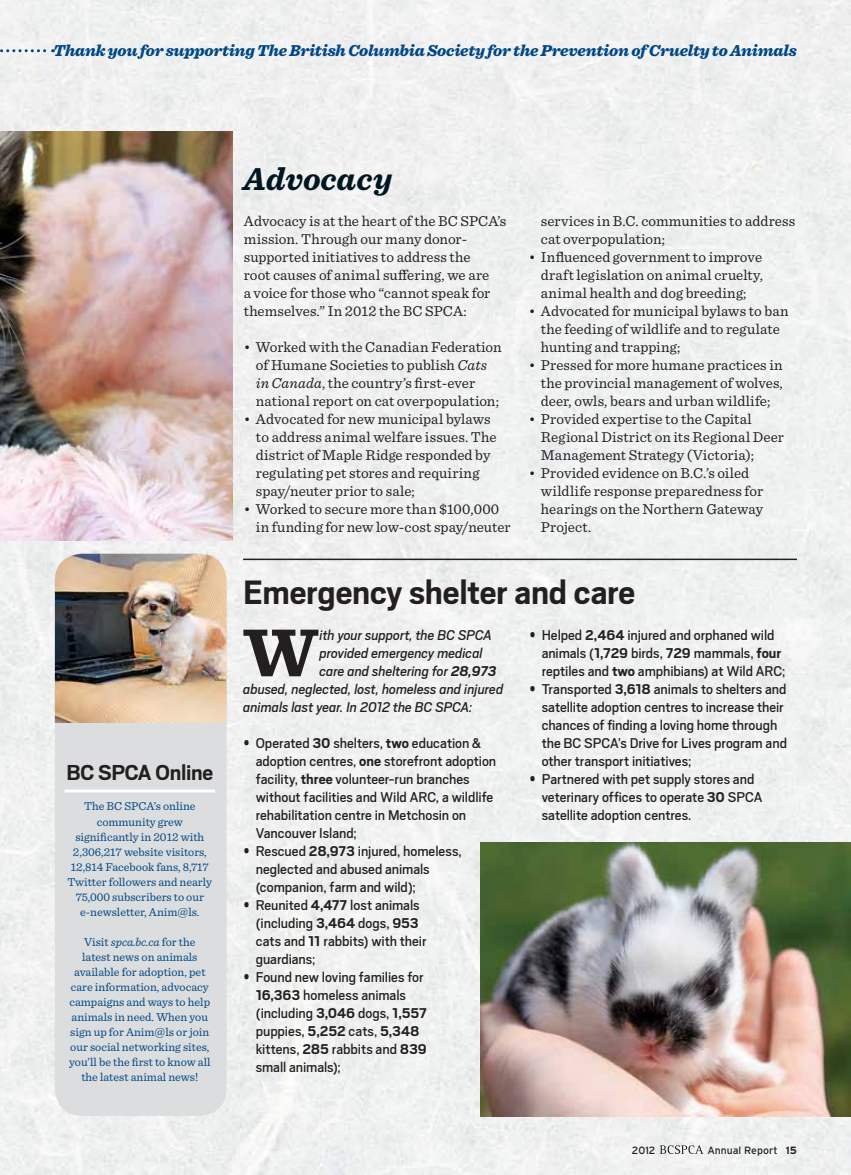
<style>
.page{position:relative;width:851px;height:1175px;background:#fff}
.page>*{position:absolute;margin:0;border:0;box-sizing:border-box;transform-origin:0 0}
.t1{font:700 70.5px "Sentinel";color:#231f20}
.t2{font:700 37.5px "Scout";letter-spacing:-.005em;color:#231f20}
.t3{font:italic 700 33px "Sentinel";letter-spacing:-.005em;color:#001722}
.t4{font:700 24px "Scout";letter-spacing:-.01em;color:#231f20}
.t5{font:italic 900 16.5px "Sentinel";letter-spacing:-.015em;color:#004785}
.t6{font:15.75px/18px "Scout";letter-spacing:-.005em;color:#231f20}
.t7{font:italic 15.75px "Scout";letter-spacing:-.005em;color:#231f20}
.t8{font:15px/18px "Sentinel";letter-spacing:.005em;color:#231f20}
.t9{font:12px/15px "Sentinel";color:#004785;text-align:center}
.t10{font:10.5px "Interstate";color:#231f20}
.s1{font-style:italic}
.s2{font-weight:700}
</style>
<div class="page">
<div style="left:0;top:0;width:850px;height:1174px;background:#eff1f1"></div>
<img style="left:0;top:131px;width:233px;height:409px">
<img style="left:481px;top:842px;width:369px;height:274px">
<svg style="left:659px;top:1145px;width:44px;height:8px"></svg>
<hr style="left:243px;top:558px;width:553px;height:2px;background:#231f20">
<div style="left:55px;top:554px;width:172px;height:561px;background:#dcddde;border-radius:27px"></div>
<img style="left:55px;top:554px;width:171px;height:169px">
<hr style="left:64px;top:789px;width:151px;height:3px;background:#fff">
<svg style="left:0;top:49px;width:53px;height:3px"></svg>
<p class="t5" style="left:53px;top:37px;width:745px">Thank you for supporting The British Columbia Society for the Prevention of Cruelty to Animals</p>
<p class="t3" style="left:243px;top:153px;width:150px">Advocacy</p>
<p class="t8" style="left:244px;top:211px;width:264px">Advocacy is at the heart of the BC SPCA’s mission. Through our many donor&shy;supported initiatives to address the<br>root causes of animal suffering, we are<br>a voice for those who “cannot speak for themselves.” In 2012 the BC SPCA:</p>
<p class="t8" style="left:256px;top:337px;width:247px;text-indent:-12px">• Worked with the Canadian Federation of Humane Societies to publish <span class="s1">Cats in Canada</span>, the country’s first-ever national report on cat overpopulation;</p>
<p class="t8" style="left:256px;top:409px;width:242px;text-indent:-12px">• Advocated for new municipal bylaws to address animal welfare issues. The district of Maple Ridge responded by regulating pet stores and requiring spay/neuter prior to sale;</p>
<p class="t8" style="left:256px;top:499px;width:256px;text-indent:-12px">• Worked to secure more than $100,000 in funding for new low-cost spay/neuter</p>
<p class="t8" style="left:541px;top:211px;width:256px">services in B.C. communities to address cat overpopulation;</p>
<p class="t8" style="left:541px;top:247px;width:223px;text-align:justify;text-indent:-12px">• Influenced government to improve draft legislation on animal cruelty, animal health and dog breeding;</p>
<p class="t8" style="left:541px;top:301px;width:249px;text-indent:-12px">• Advocated for municipal bylaws to ban the feeding of wildlife and to regulate hunting and trapping;</p>
<p class="t8" style="left:541px;top:355px;width:243px;text-align:justify;text-indent:-12px">• Pressed for more humane practices in the provincial management of wolves, deer, owls, bears and urban wildlife;</p>
<p class="t8" style="left:541px;top:409px;width:244px;text-indent:-12px">• Provided expertise to the Capital<br>Regional District on its Regional Deer<br>Management Strategy (Victoria);</p>
<p class="t8" style="left:541px;top:463px;width:224px;text-indent:-12px">• Provided evidence on B.C.’s oiled wildlife response preparedness for hearings on the Northern Gateway<br>Project.</p>
<p class="t4" style="left:66px;top:757px;width:148px">BC SPCA Online</p>
<p class="t9" style="left:68px;top:798px;width:146px">The BC SPCA’s online community grew significantly in 2012 with<br>2,306,217 website visitors,<br>12,814 Facebook fans, 8,717<br>Twitter followers and nearly<br>75,000 subscribers to our e-newsletter, Anim@ls.</p>
<p class="t9" style="left:69px;top:933px;width:143px">Visit <span class="s1">spca.bc.ca</span> for the latest news on animals available for adoption, pet care information, advocacy campaigns and ways to help animals in need. When you sign up for Anim@ls or join our social networking sites, you’ll be the first to know all the latest animal news!</p>
<p class="t2" style="left:243px;top:568px;width:393px">Emergency shelter and care</p>
<p class="t1" style="left:243px;top:597px;width:77px">W</p>
<p class="t7" style="left:319px;top:625px;width:174px">ith your support, the BC SPCA</p>
<p class="t7" style="left:319px;top:643px;width:165px">provided emergency medical</p>
<p class="t7" style="left:319px;top:661px;width:178px">care and sheltering for <span class="s2">28,973</span></p>
<p class="t7" style="left:243px;top:679px;width:262px">abused, neglected, lost, homeless and injured</p>
<p class="t7" style="left:243px;top:697px;width:231px">animals last year. In 2012 the BC SPCA:</p>
<p class="t6" style="left:256px;top:733px;width:242px;text-indent:-13px">• Operated <span class="s2">30</span> shelters, <span class="s2">two</span> education &amp; adoption centres, <span class="s2">one</span> storefront adoption facility, <span class="s2">three</span> volunteer-run branches without facilities and Wild ARC, a wildlife rehabilitation centre in Metchosin on Vancouver Island;</p>
<p class="t6" style="left:256px;top:841px;width:207px;text-indent:-13px">• Rescued <span class="s2">28,973</span> injured, homeless, neglected and abused animals (companion, farm and wild);</p>
<p class="t6" style="left:256px;top:895px;width:172px;text-indent:-13px">• Reunited <span class="s2">4,477</span> lost animals (including <span class="s2">3,464</span> dogs, <span class="s2">953 </span>cats and <span class="s2">11</span> rabbits) with their guardians;</p>
<p class="t6" style="left:256px;top:967px;width:172px;text-indent:-13px">• Found new loving families for<br><span class="s2">16,363</span> homeless animals (including <span class="s2">3,046</span> dogs, <span class="s2">1,557 </span>puppies, <span class="s2">5,252</span> cats, <span class="s2">5,348 </span>kittens, <span class="s2">285</span> rabbits and <span class="s2">839 </span>small animals);</p>
<p class="t6" style="left:541px;top:625px;width:245px;text-indent:-13px">• Helped <span class="s2">2,464</span> injured and orphaned wild animals (<span class="s2">1,729</span> birds, <span class="s2">729</span> mammals, <span class="s2">four </span>reptiles and <span class="s2">two</span> amphibians) at Wild ARC;</p>
<p class="t6" style="left:541px;top:679px;width:247px;text-indent:-13px">• Transported <span class="s2">3,618</span> animals to shelters and satellite adoption centres to increase their chances of finding a loving home through the BC SPCA’s Drive for Lives program and other transport initiatives;</p>
<p class="t6" style="left:541px;top:769px;width:222px;text-indent:-13px">• Partnered with pet supply stores and veterinary offices to operate <span class="s2">30</span> SPCA satellite adoption centres.</p>
<p class="t10" style="left:632px;top:1144px;width:25px">2012</p>
<p class="t10" style="left:707px;top:1144px;width:91px">Annual Report <span class="s2">15</span></p>
</div>
